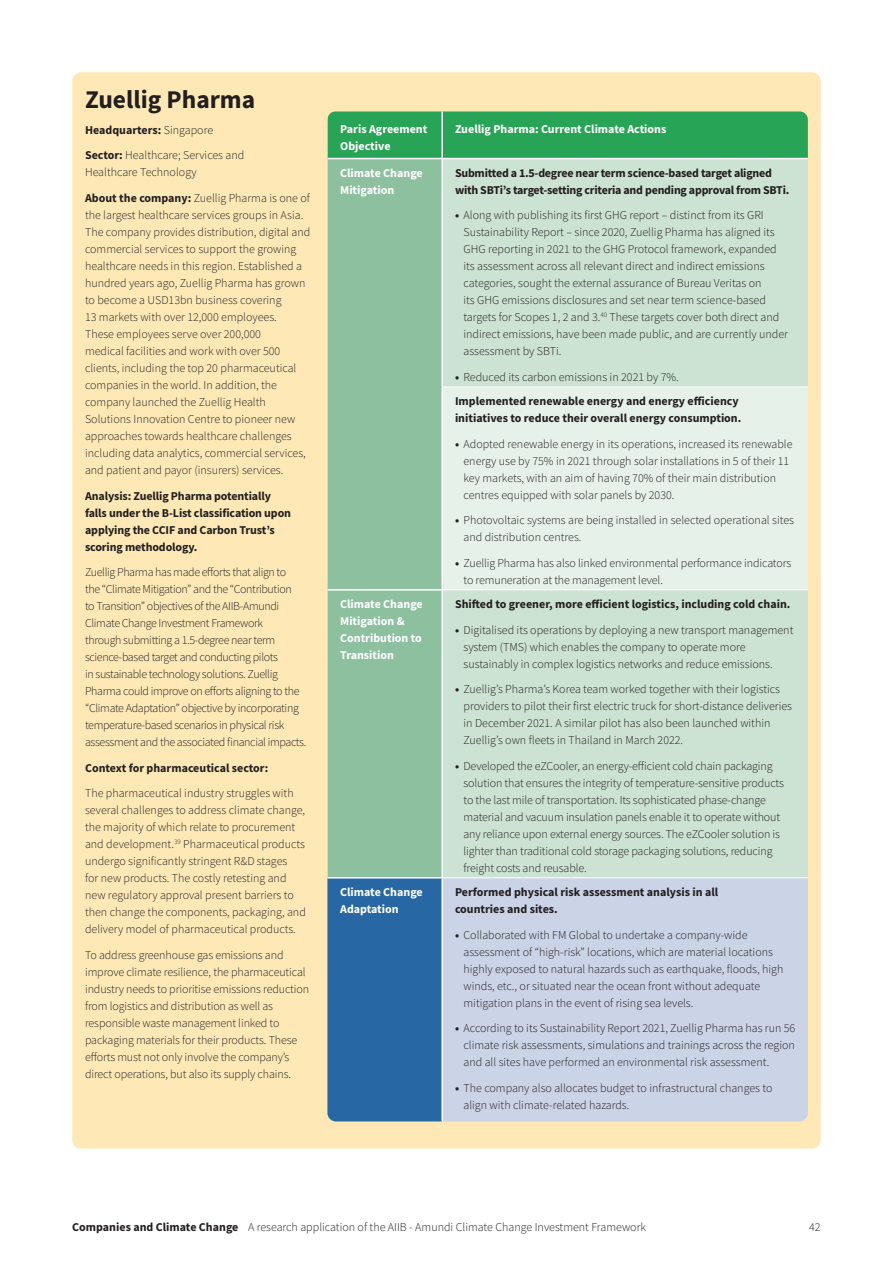
<style>
.page{position:relative;width:893px;height:1263px;background:#fff}
.page>*{position:absolute;margin:0;border:0;box-sizing:border-box;transform-origin:0 0}
.AA_Head{font:700 25.5px "Source Sans Pro";color:#231f20}
._1_Body{font:300 12px/17px "Source Sans Pro";color:#231f20}
._1_Body-2{font:700 12px/17px "Source Sans Pro";letter-spacing:-.01em;color:#231f20}
._1_Body-3{font:300 12px/17px "Source Sans Pro";letter-spacing:-.03em;color:#231f20}
.t1{font:700 12px/17px "Source Sans Pro";color:#fff}
.s1{font-weight:300}
.s2{font-weight:700}
</style>
<div class="page">
<div style="left:72px;top:72px;width:749px;height:1076px;background:#fee9b6;border-radius:9px"></div>
<div style="left:327px;top:111px;width:481px;height:47px;background:#28a456"></div>
<div style="left:327px;top:159px;width:114px;height:718px;background:#8dc09f"></div>
<div style="left:443px;top:159px;width:365px;height:718px;background:#cce2d3"></div>
<div style="left:442px;top:387px;width:366px;height:203px;background:#e5f1e9"></div>
<div style="left:327px;top:878px;width:115px;height:243px;background:#2767a4"></div>
<div style="left:442px;top:878px;width:366px;height:243px;background:#cbd3e7"></div>
<hr style="left:441px;top:111px;width:2px;height:47px;background:#fff">
<hr style="left:327px;top:158px;width:115px;height:1px;background:#fff">
<hr style="left:442px;top:158px;width:366px;height:1px;background:#fff">
<hr style="left:441px;top:159px;width:2px;height:228px;background:#fff">
<hr style="left:441px;top:387px;width:2px;height:202px;background:#fff">
<hr style="left:327px;top:589px;width:116px;height:2px;background:#fff">
<hr style="left:441px;top:591px;width:2px;height:286px;background:#fff">
<hr style="left:443px;top:387px;width:365px;height:1px;background:#fff">
<hr style="left:443px;top:590px;width:365px;height:1px;background:#fff">
<hr style="left:327px;top:877px;width:116px;height:1px;background:#fff">
<hr style="left:441px;top:878px;width:2px;height:243px;background:#fff">
<hr style="left:443px;top:877px;width:365px;height:1px;background:#fff">
<p class="AA_Head" style="left:85px;top:83px;width:172px">Zuellig Pharma</p>
<p class="_1_Body-2" style="left:85px;top:121px;width:130px">Headquarters: <span class="s1">Singapore</span></p>
<p class="_1_Body" style="left:85px;top:147px;width:161px"><span class="s2">Sector:</span> Healthcare; Services and<br>Healthcare Technology</p>
<p class="_1_Body" style="left:85px;top:190px;width:227px"><span class="s2">About the company:</span> Zuellig Pharma is one of the largest healthcare services groups in Asia.<br>The company provides distribution, digital and commercial services to support the growing healthcare needs in this region. Established a hundred years ago, Zuellig Pharma has grown to become a USD13bn business covering<br>13 markets with over 12,000 employees.<br>These employees serve over 200,000<br>medical facilities and work with over 500 clients, including the top 20 pharmaceutical companies in the world. In addition, the company launched the Zuellig Health Solutions Innovation Centre to pioneer new approaches towards healthcare challenges including data analytics, commercial services, and patient and payor (insurers) services.</p>
<p class="_1_Body-2" style="left:85px;top:487px;width:208px">Analysis: Zuellig Pharma potentially falls under the B-List classification upon applying the CCIF and Carbon Trust’s scoring methodology.</p>
<p class="_1_Body-3" style="left:85px;top:564px;width:223px">Zuellig Pharma has made efforts that align to<br>the “Climate Mitigation” and the “Contribution<br>to Transition” objectives of the AIIB-Amundi Climate Change Investment Framework<br>through submitting a 1.5-degree near term science-based target and conducting pilots<br>in sustainable technology solutions. Zuellig Pharma could improve on efforts aligning to the “Climate Adaptation” objective by incorporating temperature-based scenarios in physical risk assessment and the associated financial impacts.</p>
<p class="_1_Body-2" style="left:85px;top:759px;width:185px">Context for pharmaceutical sector:</p>
<p class="_1_Body" style="left:85px;top:785px;width:222px">The pharmaceutical industry struggles with several challenges to address climate change, the majority of which relate to procurement and development.<sup>39</sup> Pharmaceutical products undergo significantly stringent R&amp;D stages<br>for new products. The costly retesting and new regulatory approval present barriers to then change the components, packaging, and delivery model of pharmaceutical products.</p>
<p class="_1_Body" style="left:85px;top:946px;width:226px">To address greenhouse gas emissions and improve climate resilience, the pharmaceutical industry needs to prioritise emissions reduction from logistics and distribution as well as responsible waste management linked to packaging materials for their products. These efforts must not only involve the company’s direct operations, but also its supply chains.</p>
<p class="t1" style="left:340px;top:120px;width:89px">Paris Agreement<br>Objective</p>
<p class="t1" style="left:455px;top:120px;width:213px">Zuellig Pharma: Current Climate Actions</p>
<p class="t1" style="left:340px;top:164px;width:84px">Climate Change<br>Mitigation</p>
<p class="_1_Body-2" style="left:455px;top:164px;width:336px">Submitted a 1.5-degree near term science-based target aligned with SBTi’s target-setting criteria and pending approval from SBTi.</p>
<p class="_1_Body" style="left:463px;top:207px;width:326px;text-indent:-9px"><span class="s2">•</span> Along with publishing its first GHG report – distinct from its GRI Sustainability Report – since 2020, Zuellig Pharma has aligned its GHG reporting in 2021 to the GHG Protocol framework, expanded its assessment across all relevant direct and indirect emissions categories, sought the external assurance of Bureau Veritas on<br>its GHG emissions disclosures and set near term science-based targets for Scopes 1, 2 and 3.<sup>40</sup> These targets cover both direct and indirect emissions, have been made public, and are currently under assessment by SBTi.</p>
<p class="_1_Body-2" style="left:455px;top:365px;width:285px;line-height:24.3px">• <span class="s1">Reduced its carbon emissions in 2021 by 7%.<br></span>Implemented renewable energy and energy efficiency</p>
<p class="_1_Body-2" style="left:455px;top:410px;width:288px">initiatives to reduce their overall energy consumption.</p>
<p class="_1_Body" style="left:463px;top:435px;width:330px;text-indent:-9px"><span class="s2">•</span> Adopted renewable energy in its operations, increased its renewable energy use by 75% in 2021 through solar installations in 5 of their 11 key markets, with an aim of having 70% of their main distribution centres equipped with solar panels by 2030.</p>
<p class="_1_Body" style="left:463px;top:512px;width:332px;text-indent:-9px"><span class="s2">•</span> Photovoltaic systems are being installed in selected operational sites and distribution centres.</p>
<p class="_1_Body" style="left:463px;top:554px;width:329px;text-indent:-9px"><span class="s2">•</span> Zuellig Pharma has also linked environmental performance indicators to remuneration at the management level.</p>
<p class="t1" style="left:340px;top:595px;width:84px">Climate Change<br>Mitigation &amp;<br>Contribution to<br>Transition</p>
<p class="_1_Body-2" style="left:455px;top:595px;width:337px">Shifted to greener, more efficient logistics, including cold chain.</p>
<p class="_1_Body" style="left:463px;top:621px;width:331px;text-indent:-9px"><span class="s2">•</span> Digitalised its operations by deploying a new transport management system (TMS) which enables the company to operate more sustainably in complex logistics networks and reduce emissions.</p>
<p class="_1_Body" style="left:463px;top:681px;width:330px;text-indent:-9px"><span class="s2">•</span> Zuellig’s Pharma’s Korea team worked together with their logistics providers to pilot their first electric truck for short-distance deliveries in December 2021. A similar pilot has also been launched within Zuellig’s own fleets in Thailand in March 2022.</p>
<p class="_1_Body" style="left:463px;top:757px;width:322px;text-indent:-9px"><span class="s2">•</span> Developed the eZCooler, an energy-efficient cold chain packaging solution that ensures the integrity of temperature-sensitive products to the last mile of transportation. Its sophisticated phase-change material and vacuum insulation panels enable it to operate without any reliance upon external energy sources. The eZCooler solution is lighter than traditional cold storage packaging solutions, reducing freight costs and reusable.</p>
<p class="t1" style="left:340px;top:883px;width:84px">Climate Change<br>Adaptation</p>
<p class="_1_Body-2" style="left:455px;top:883px;width:265px">Performed physical risk assessment analysis in all countries and sites.</p>
<p class="_1_Body" style="left:463px;top:926px;width:321px;text-indent:-9px"><span class="s2">•</span> Collaborated with FM Global to undertake a company-wide assessment of “high-risk” locations, which are material locations highly exposed to natural hazards such as earthquake, floods, high winds, etc., or situated near the ocean front without adequate mitigation plans in the event of rising sea levels.</p>
<p class="_1_Body" style="left:463px;top:1019px;width:333px;text-align:justify;text-indent:-9px"><span class="s2">•</span> According to its Sustainability Report 2021, Zuellig Pharma has run 56 climate risk assessments, simulations and trainings across the region and all sites have performed an environmental risk assessment.</p>
<p class="_1_Body" style="left:463px;top:1079px;width:310px;text-indent:-9px"><span class="s2">•</span> The company also allocates budget to infrastructural changes to align with climate-related hazards.</p>
<p class="_1_Body" style="left:72px;top:1218px;width:575px"><span class="s2">Companies and Climate Change</span> A research application of the AIIB - Amundi Climate Change Investment Framework</p>
<p class="_1_Body" style="left:809px;top:1218px;width:13px">42</p>
</div>
